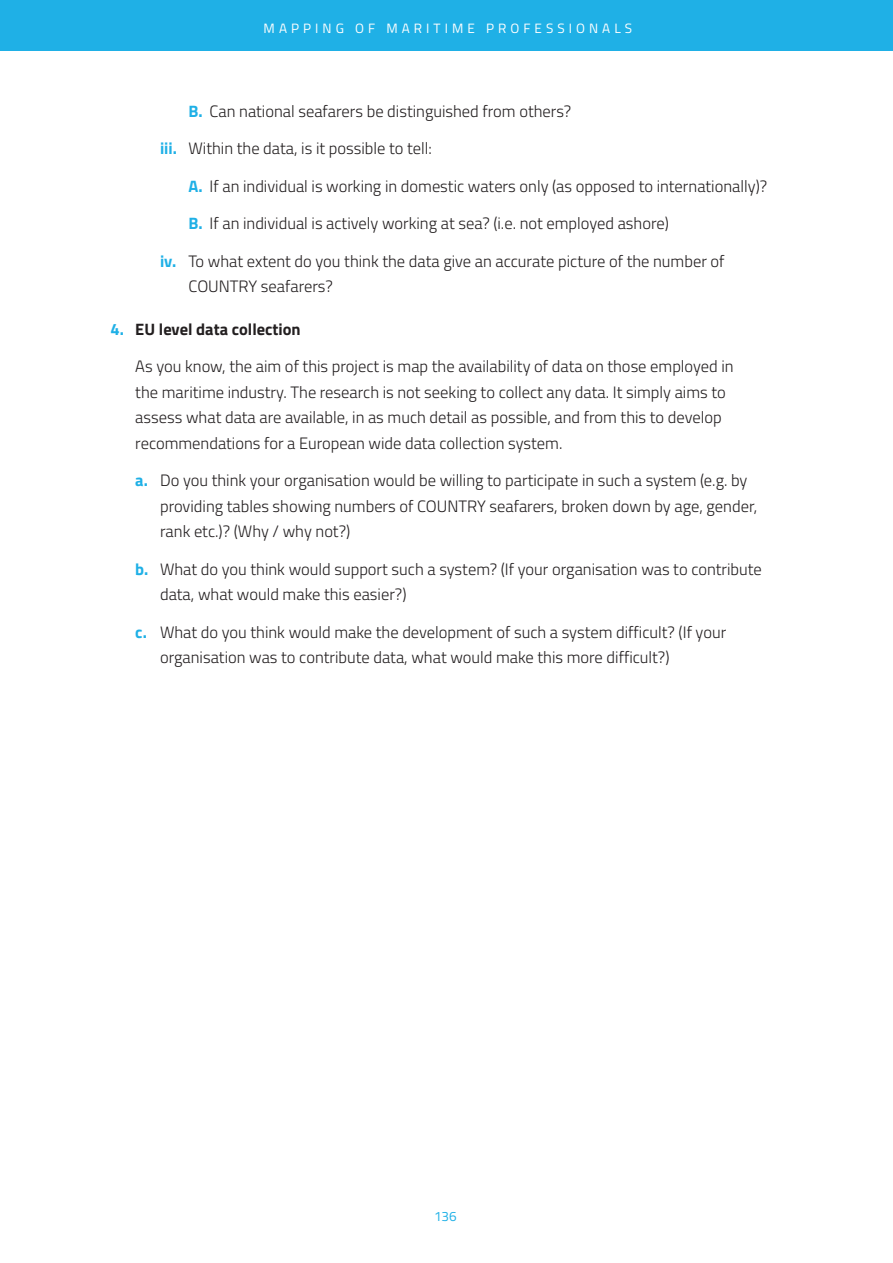
<style>
.page{position:relative;width:893px;height:1263px;background:#fff}
.page>*{position:absolute;margin:0;border:0;box-sizing:border-box;transform-origin:0 0}
._3_item{font:300 16.5px/25.5px "Titillium Web";color:#231f20}
._3_item-2{font:700 16.5px "Titillium Web";color:#231f20}
.t1{font:13.5px "Titillium Web";letter-spacing:.3em;color:#fff}
.t2{font:13.5px "Titillium Web";color:#1fb0e6}
.s1{font-weight:700;color:#1fb0e6}
.s2{color:#1fb0e6}
</style>
<div class="page">
<div style="left:0;top:0;width:893px;height:51px;background:#1fb0e6"></div>
<p class="t1" style="left:264px;top:19px;width:370px">MAPPING OF MARITIME PROFESSIONALS</p>
<p class="_3_item" style="left:189px;top:97px;width:384px"><span class="s1">B.</span> Can national seafarers be distinguished from others?</p>
<p class="_3_item" style="left:160px;top:135px;width:273px"><span class="s1">iii.</span> Within the data, is it possible to tell:</p>
<p class="_3_item" style="left:189px;top:172px;width:580px"><span class="s1">A.</span> If an individual is working in domestic waters only (as opposed to internationally)?</p>
<p class="_3_item" style="left:189px;top:210px;width:482px"><span class="s1">B.</span> If an individual is actively working at sea? (i.e. not employed ashore)</p>
<p class="_3_item" style="left:189px;top:247px;width:537px;text-indent:-28px"><span class="s1">iv.</span> To what extent do you think the data give an accurate picture of the number of<br>COUNTRY seafarers?</p>
<p class="_3_item-2" style="left:111px;top:316px;width:192px"><span class="s2">4.</span> EU level data collection</p>
<p class="_3_item" style="left:135px;top:353px;width:600px">As you know, the aim of this project is map the availability of data on those employed in the maritime industry. The research is not seeking to collect any data. It simply aims to assess what data are available, in as much detail as possible, and from this to develop recommendations for a European wide data collection system.</p>
<p class="_3_item" style="left:160px;top:467px;width:599px;text-indent:-25px"><span class="s1">a.</span> Do you think your organisation would be willing to participate in such a system (e.g. by providing tables showing numbers of COUNTRY seafarers, broken down by age, gender, rank etc.)? (Why / why not?)</p>
<p class="_3_item" style="left:160px;top:555px;width:603px;text-indent:-25px"><span class="s1">b.</span> What do you think would support such a system? (If your organisation was to contribute data, what would make this easier?)</p>
<p class="_3_item" style="left:160px;top:618px;width:568px;text-indent:-25px"><span class="s1">c.</span> What do you think would make the development of such a system difficult? (If your organisation was to contribute data, what would make this more difficult?)</p>
<p class="t2" style="left:434px;top:1206px;width:24px">136</p>
</div>
